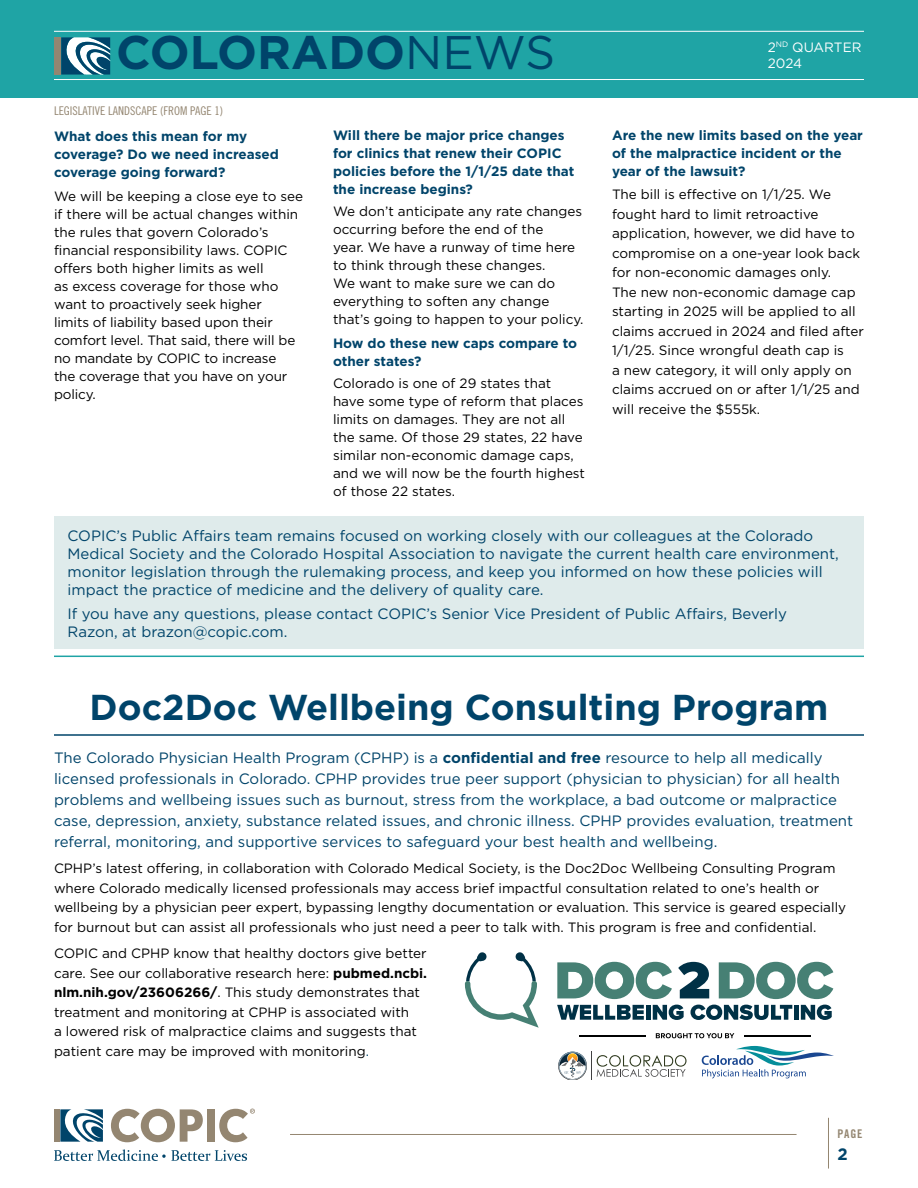
<style>
.page{position:relative;width:918px;height:1188px;background:#fff}
.page>*{position:absolute;margin:0;border:0;box-sizing:border-box;transform-origin:0 0}
.t1{font:700 47.1px "Gotham";color:#00446a}
.t2{font:700 36px "Gotham";color:#00446a}
.t3{font:700 16.5px "Gotham";color:#00446a}
.t4{font:15px/21px "Gotham";color:#00446a}
.t5{font:13.5px/18px "Gotham";color:#000}
.t6{font:700 13.5px/18px "Gotham";color:#00446a}
.t7{font:13.5px/16.5px "Gotham";color:#fff}
.t8{font:12px "Trade Gothic LT Std Cn 18";color:#948671}
.t9{font:12px "Trade Gothic LT Std Bd Cn 20";color:#948671}
.s1{font-weight:400}
.s2{font-weight:700}
.s3{color:#00446a}
</style>
<div class="page">
<div style="left:0;top:0;width:918px;height:97px;background:#1fa4a5"></div>
<div style="left:54px;top:37px;width:6px;height:38px;background:#948671"></div>
<svg style="left:61px;top:37px;width:49px;height:38px;background:#6a95aa"></svg>
<hr style="left:54px;top:79px;width:810px;height:1px;background:#fff">
<hr style="left:54px;top:31px;width:810px;height:1px;background:#fff">
<div style="left:54px;top:1109px;width:5px;height:33px;background:#948671"></div>
<svg style="left:54px;top:1149px;width:193px;height:12px"></svg>
<svg style="left:111px;top:1109px;width:92px;height:33px"></svg>
<div style="left:207px;top:1109px;width:8px;height:33px;background:#948671"></div>
<svg style="left:60px;top:1109px;width:43px;height:33px"></svg>
<svg style="left:219px;top:1109px;width:36px;height:33px"></svg>
<hr style="left:290px;top:1134px;width:507px;height:1px;background:#948671">
<hr style="left:828px;top:1118px;width:1px;height:51px;background:#948671">
<svg style="left:465px;top:952px;width:74px;height:76px"></svg>
<svg style="left:557px;top:1005px;width:87px;height:15px"></svg>
<hr style="left:646px;top:1005px;width:4px;height:15px;background:#003146">
<svg style="left:653px;top:1005px;width:31px;height:15px"></svg>
<svg style="left:691px;top:1005px;width:101px;height:15px"></svg>
<hr style="left:794px;top:1005px;width:4px;height:15px;background:#003146">
<svg style="left:801px;top:1005px;width:31px;height:15px"></svg>
<svg style="left:656px;top:1033px;width:78px;height:5px"></svg>
<hr style="left:579px;top:1035px;width:67px;height:1px;background:#000101">
<hr style="left:744px;top:1035px;width:67px;height:1px;background:#000101">
<svg style="left:702px;top:1046px;width:132px;height:33px"></svg>
<svg style="left:558px;top:1052px;width:129px;height:28px"></svg>
<svg style="left:557px;top:962px;width:115px;height:37px"></svg>
<svg style="left:678px;top:962px;width:31px;height:36px"></svg>
<svg style="left:719px;top:962px;width:114px;height:37px"></svg>
<div style="left:54px;top:516px;width:810px;height:133px;background:#dfebeb"></div>
<hr style="left:54px;top:656px;width:810px;height:1px;background:#1fa4a5">
<hr style="left:54px;top:734px;width:810px;height:2px;background:#00446a">
<h1 class="t1" style="left:116px;top:25px;width:441px">COLORADO<span class="s1">NEWS</span></h1>
<p class="t7" style="left:768px;top:38px;width:95px">2<sup>ND</sup> QUARTER<br>2024</p>
<p class="t8" style="left:54px;top:104px;width:171px">LEGISLATIVE LANDSCAPE (FROM PAGE 1)</p>
<p class="t6" style="left:54px;top:126px;width:226px">What does this mean for my coverage? Do we need increased coverage going forward?</p>
<p class="t5" style="left:54px;top:187px;width:251px">We will be keeping a close eye to see if there will be actual changes within the rules that govern Colorado’s financial responsibility laws. COPIC offers both higher limits as well<br>as excess coverage for those who want to proactively seek higher<br>limits of liability based upon their comfort level. That said, there will be no mandate by COPIC to increase<br>the coverage that you have on your policy.</p>
<p class="t6" style="left:333px;top:126px;width:243px">Will there be major price changes for clinics that renew their COPIC policies before the 1/1/25 date that the increase begins?</p>
<p class="t5" style="left:333px;top:202px;width:252px">We don’t anticipate any rate changes occurring before the end of the<br>year. We have a runway of time here to think through these changes.<br>We want to make sure we can do everything to soften any change that’s going to happen to your policy.</p>
<p class="t6" style="left:333px;top:334px;width:246px">How do these new caps compare to other states?</p>
<p class="t5" style="left:333px;top:374px;width:254px">Colorado is one of 29 states that have some type of reform that places limits on damages. They are not all the same. Of those 29 states, 22 have similar non-economic damage caps, and we will now be the fourth highest of those 22 states.</p>
<p class="t6" style="left:612px;top:126px;width:252px">Are the new limits based on the year of the malpractice incident or the year of the lawsuit?</p>
<p class="t5" style="left:612px;top:184px;width:254px;line-height:19.5px">The bill is effective on 1/1/25. We fought hard to limit retroactive application, however, we did have to compromise on a one-year look back for non-economic damages only.<br>The new non-economic damage cap starting in 2025 will be applied to all claims accrued in 2024 and filed after 1/1/25. Since wrongful death cap is<br>a new category, it will only apply on claims accrued on or after 1/1/25 and will receive the $555k.</p>
<p class="t4" style="left:68px;top:526px;width:773px;line-height:18px">COPIC’s Public Affairs team remains focused on working closely with our colleagues at the Colorado Medical Society and the Colorado Hospital Association to navigate the current health care environment, monitor legislation through the rulemaking process, and keep you informed on how these policies will impact the practice of medicine and the delivery of quality care.</p>
<p class="t4" style="left:68px;top:605px;width:721px;line-height:18px">If you have any questions, please contact COPIC’s Senior Vice President of Public Affairs, Beverly<br>Razon, at brazon@copic.com.</p>
<h2 class="t2" style="left:90px;top:687px;width:740px">Doc2Doc Wellbeing Consulting Program</h2>
<p class="t4" style="left:54px;top:747px;width:801px">The Colorado Physician Health Program (CPHP) is a <span class="s2">confidential and free</span> resource to help all medically licensed professionals in Colorado. CPHP provides true peer support (physician to physician) for all health problems and wellbeing issues such as burnout, stress from the workplace, a bad outcome or malpractice case, depression, anxiety, substance related issues, and chronic illness. CPHP provides evaluation, treatment referral, monitoring, and supportive services to safeguard your best health and wellbeing.</p>
<p class="t5" style="left:54px;top:859px;width:794px;line-height:19.5px">CPHP’s latest offering, in collaboration with Colorado Medical Society, is the Doc2Doc Wellbeing Consulting Program where Colorado medically licensed professionals may access brief impactful consultation related to one’s health or wellbeing by a physician peer expert, bypassing lengthy documentation or evaluation. This service is geared especially for burnout but can assist all professionals who just need a peer to talk with. This program is free and confidential.</p>
<p class="t5" style="left:54px;top:943px;width:375px;line-height:19.5px">COPIC and CPHP know that healthy doctors give better care. See our collaborative research here: <span class="s2">pubmed.ncbi. nlm.nih.gov/23606266/</span>. This study demonstrates that treatment and monitoring at CPHP is associated with<br>a lowered risk of malpractice claims and suggests that patient care may be improved with monitoring<span class="s3">.</span></p>
<p class="t9" style="left:837px;top:1127px;width:27px">PAGE</p>
<p class="t3" style="left:838px;top:1145px;width:12px">2</p>
</div>
